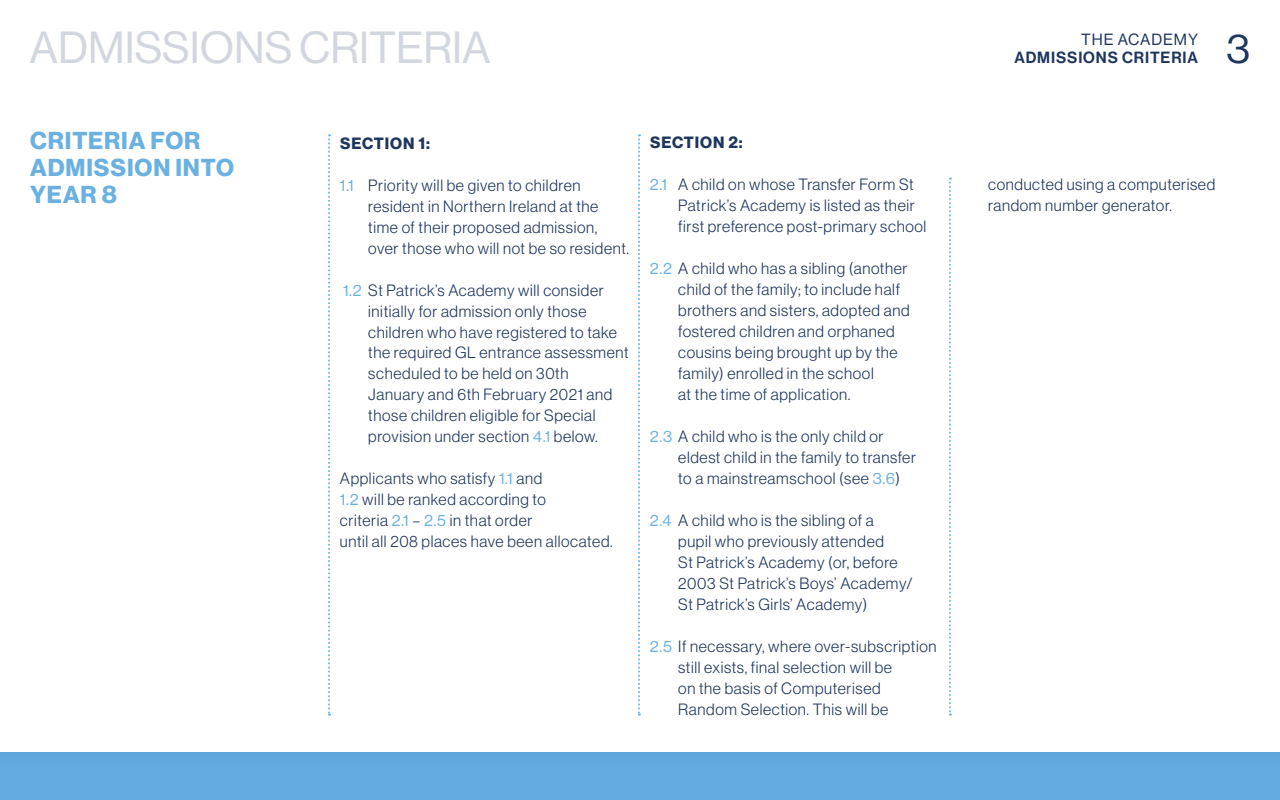
<style>
.page{position:relative;width:1280px;height:800px;background:#fff}
.page>*{position:absolute;margin:0;border:0;box-sizing:border-box;transform-origin:0 0}
.t1{font:44px "Haas Grot Disp 55 Roman";color:#d2d6df}
.t2{font:40.9px "Haas Grot Disp 55 Roman";color:#1e355d}
.t3{font:700 24px/27px "Haas Grot Disp 75";letter-spacing:.035em;color:#6ab1e2}
.t4{font:300 16px/21px "Haas Grot Disp 45";letter-spacing:.04em;color:#1e355d}
.t5{font:700 16px "Haas Grot Disp 75";letter-spacing:.055em;color:#1e355d}
.t6{font:500 15.9px "Haas Grot Disp 65";letter-spacing:.055em;color:#1e355d}
.t7{font:15.9px "Haas Grot Disp 55 Roman";letter-spacing:.055em;color:#1e355d}
.s1{font-family:"Haas Grot Disp 55 Roman";font-weight:400;color:#6ab1e2}
</style>
<div class="page">
<svg style="left:328px;top:134px;width:2px;height:582px"></svg>
<svg style="left:638px;top:134px;width:2px;height:582px"></svg>
<svg style="left:949px;top:178px;width:2px;height:538px"></svg>
<div style="left:0;top:752px;width:1280px;height:48px;background:#63abdf"></div>
<div style="left:0;top:752px;width:1280px;height:12px;background:#5fa7dd"></div>
<h1 class="t1" style="left:30px;top:23px;width:463px">ADMISSIONS CRITERIA</h1>
<p class="t7" style="left:1081px;top:31px;width:118px">THE ACADEMY</p>
<p class="t6" style="left:1014px;top:49px;width:185px">ADMISSIONS CRITERIA</p>
<h2 class="t2" style="left:1227px;top:26px;width:25px">3</h2>
<h3 class="t3" style="left:30px;top:127px;width:205px">CRITERIA FOR<br>ADMISSION INTO<br>YEAR 8</h3>
<p class="t5" style="left:340px;top:134px;width:91px">SECTION 1:</p>
<p class="t4" style="left:368px;top:174px;width:262px;text-indent:-28px"><span class="s1">1.1</span> Priority will be given to children resident in Northern Ireland at the time of their proposed admission, over those who will not be so resident.</p>
<p class="t4" style="left:368px;top:279px;width:262px;text-indent:-25px"><span class="s1">1.2</span> St Patrick’s Academy will consider initially for admission only those children who have registered to take the required GL entrance assessment scheduled to be held on 30th<br>January and 6th February 2021 and those children eligible for Special provision under section <span class="s1">4.1</span> below.</p>
<p class="t4" style="left:340px;top:468px;width:274px">Applicants who satisfy <span class="s1">1.1</span> and<br><span class="s1">1.2</span> will be ranked according to<br>criteria <span class="s1">2.1</span> – <span class="s1">2.5</span> in that order<br>until all 208 places have been allocated.</p>
<p class="t5" style="left:650px;top:133px;width:94px">SECTION 2:</p>
<p class="t4" style="left:678px;top:174px;width:250px;text-indent:-28px"><span class="s1">2.1</span> A child on whose Transfer Form St<br>Patrick’s Academy is listed as their first preference post-primary school</p>
<p class="t4" style="left:678px;top:258px;width:233px;text-indent:-28px"><span class="s1">2.2</span> A child who has a sibling (another child of the family; to include half brothers and sisters, adopted and fostered children and orphaned cousins being brought up by the family) enrolled in the school<br>at the time of application.</p>
<p class="t4" style="left:678px;top:426px;width:239px;text-indent:-28px"><span class="s1">2.3</span> A child who is the only child or eldest child in the family to transfer to a mainstreamschool (see <span class="s1">3.6</span>)</p>
<p class="t4" style="left:678px;top:510px;width:236px;text-indent:-28px"><span class="s1">2.4</span> A child who is the sibling of a<br>pupil who previously attended<br>St Patrick’s Academy (or, before<br>2003 St Patrick’s Boys’ Academy/<br>St Patrick’s Girls’ Academy)</p>
<p class="t4" style="left:678px;top:636px;width:260px;text-indent:-28px"><span class="s1">2.5</span> If necessary, where over-subscription still exists, final selection will be<br>on the basis of Computerised Random Selection. This will be</p>
<p class="t4" style="left:988px;top:174px;width:228px">conducted using a computerised random number generator.</p>
</div>
